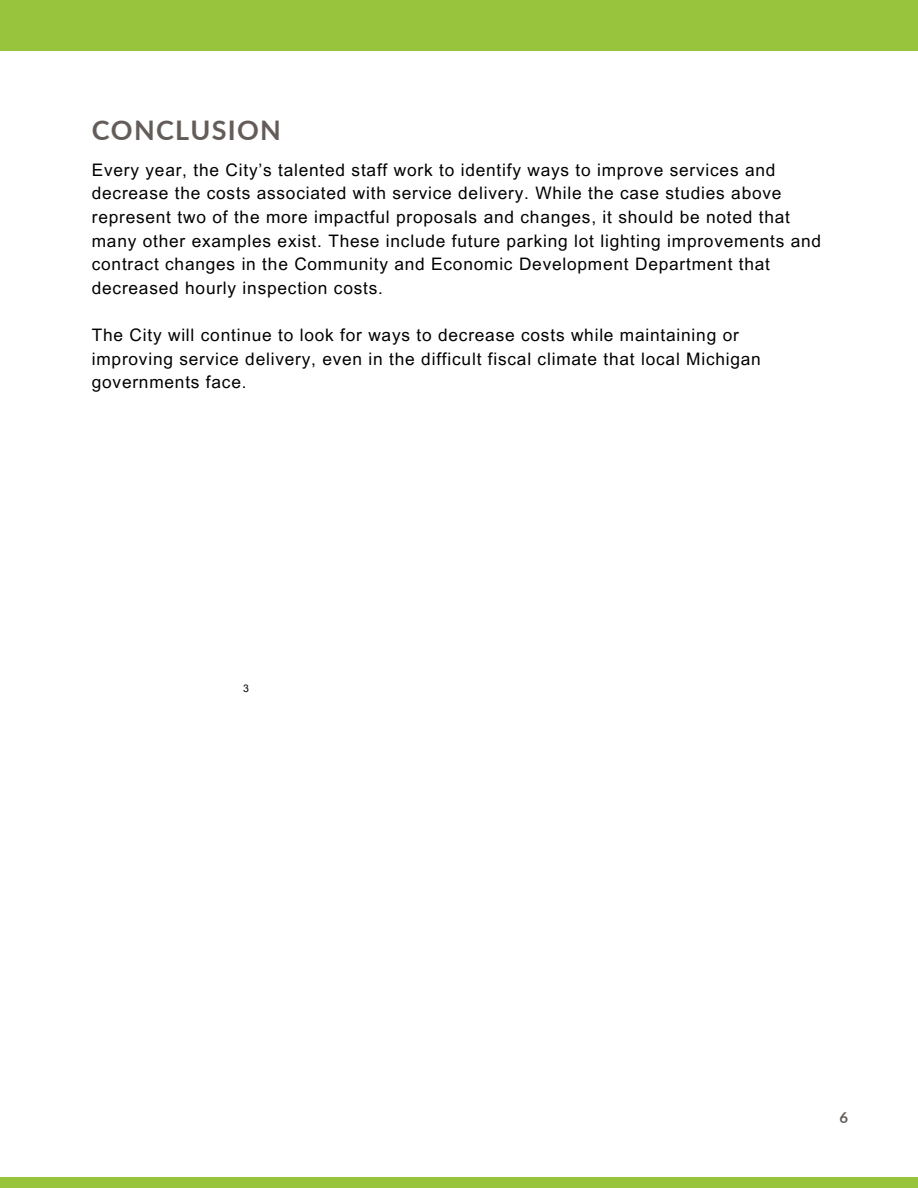
<style>
.page{position:relative;width:918px;height:1188px;background:#fff}
.page>*{position:absolute;margin:0;border:0;box-sizing:border-box;transform-origin:0 0}
.t1{font:700 27px "Lato";letter-spacing:.05em;color:#645c59}
.t2{font:17.25px/23.7px "Arial MT Pro";letter-spacing:.045em;color:#000}
.t3{font:700 15px "Lato";color:#645c59}
.t4{font:10.5px "Arial MT Pro";color:#000}
</style>
<div class="page">
<div style="left:0;top:0;width:918px;height:50px;background:#98c33c"></div>
<div style="left:0;top:1177px;width:918px;height:11px;background:#98c33c"></div>
<p class="t1" style="left:92px;top:113px;width:191px">CONCLUSION</p>
<h1 class="t2" style="left:92px;top:160px;width:731px">Every year, the City’s talented staff work to identify ways to improve services and decrease the costs associated with service delivery. While the case studies above represent two of the more impactful proposals and changes, it should be noted that many other examples exist. These include future parking lot lighting improvements and contract changes in the Community and Economic Development Department that decreased hourly inspection costs.</h1>
<p class="t2" style="left:92px;top:325px;width:671px">The City will continue to look for ways to decrease costs while maintaining or improving service delivery, even in the difficult fiscal climate that local Michigan governments face.</p>
<p class="t4" style="left:243px;top:685px;width:7px">3</p>
<p class="t3" style="left:840px;top:1109px;width:10px">6</p>
</div>
